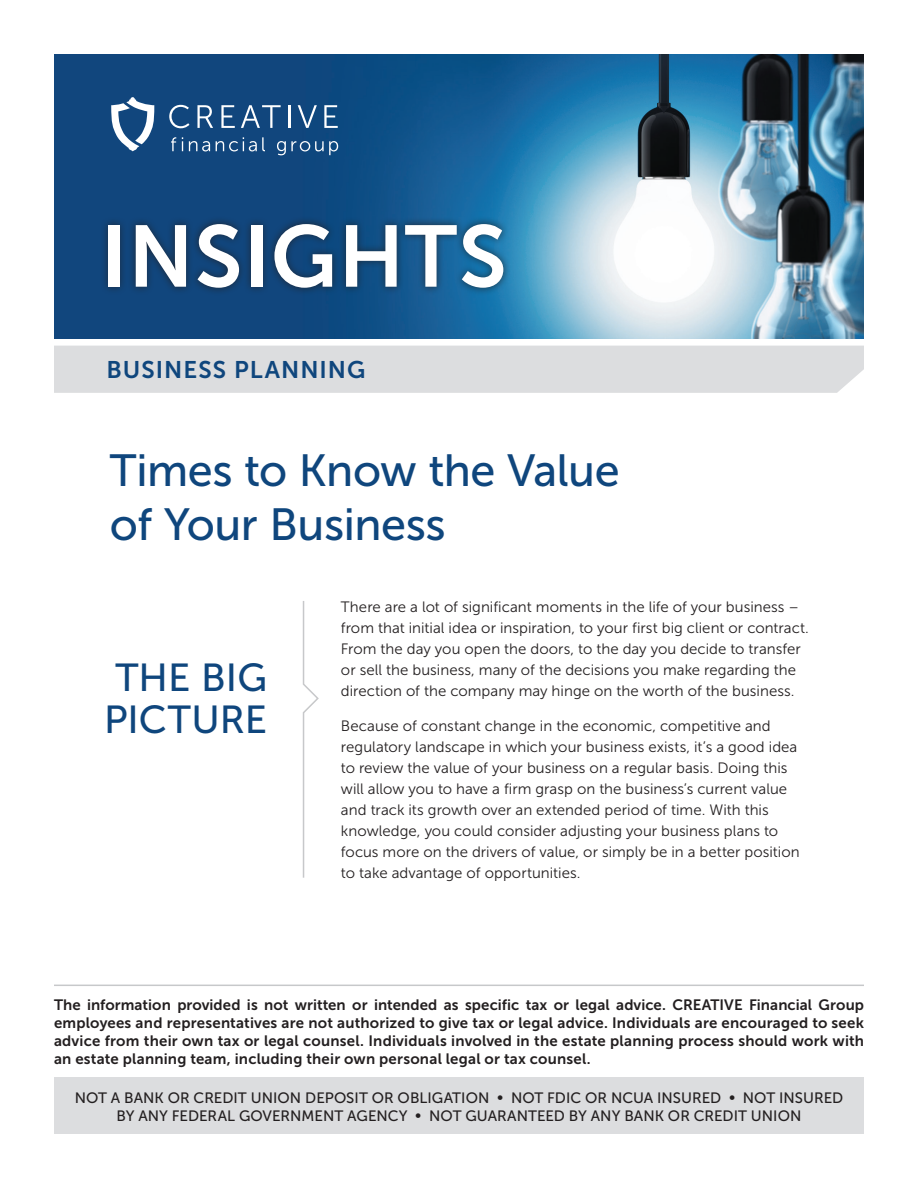
<style>
.page{position:relative;width:918px;height:1188px;background:#fff}
.page>*{position:absolute;margin:0;border:0;box-sizing:border-box;transform-origin:0 0}
.t1{font:86.7px "Museo Sans 700";letter-spacing:.005em;color:#fff}
.t2{font:45px/54px "Museo Sans 500";letter-spacing:-.01em;color:#0f467d}
.t3{font:39px/42px "Museo Sans 500";color:#0f467d}
.t4{font:24px "Museo Sans 700";letter-spacing:.04em;color:#0f467d}
.t5{font:15px/21px "Museo Sans 300";letter-spacing:.005em;color:#231f20}
.t6{font:15px/18px "Museo Sans 700";letter-spacing:.015em;color:#231f20;text-align:justify}
.t7{font:15px/18px "Museo Sans 500";letter-spacing:.005em;color:#231f20;text-align:center}
</style>
<div class="page">
<img style="left:54px;top:54px;width:810px;height:284px">
<div style="left:54px;top:346px;width:810px;height:47px;background:#dcdddf"></div>
<div style="left:100px;top:216px;width:411px;height:80px;background:#231f20;opacity:.75"></div>
<svg style="left:302px;top:601px;width:17px;height:277px"></svg>
<hr style="left:54px;top:985px;width:810px;height:1px;background:#c7c8ca">
<div style="left:54px;top:1078px;width:810px;height:56px;background:#dcdddf"></div>
<svg style="left:169px;top:105px;width:20px;height:23px"></svg>
<svg style="left:197px;top:105px;width:16px;height:23px"></svg>
<svg style="left:221px;top:105px;width:14px;height:23px"></svg>
<svg style="left:241px;top:105px;width:40px;height:23px"></svg>
<hr style="left:288px;top:105px;width:2px;height:23px;background:#fff">
<svg style="left:298px;top:105px;width:19px;height:23px"></svg>
<svg style="left:324px;top:105px;width:14px;height:23px"></svg>
<svg style="left:171px;top:137px;width:5px;height:14px"></svg>
<svg style="left:182px;top:137px;width:1px;height:14px"></svg>
<svg style="left:189px;top:141px;width:21px;height:10px"></svg>
<svg style="left:216px;top:137px;width:49px;height:14px"></svg>
<svg style="left:277px;top:141px;width:61px;height:14px"></svg>
<svg style="left:111px;top:97px;width:43px;height:54px"></svg>
<p class="t1" style="left:101px;top:208px;width:407px">INSIGHTS</p>
<p class="t4" style="left:106px;top:357px;width:261px">BUSINESS PLANNING</p>
<p class="t2" style="left:110px;top:444px;width:511px">Times to Know the Value of Your Business</p>
<p class="t3" style="left:104px;top:657px;width:164px">THE BIG<br>PICTURE</p>
<p class="t5" style="left:341px;top:597px;width:470px">There are a lot of significant moments in the life of your business – from that initial idea or inspiration, to your first big client or contract.<br>From the day you open the doors, to the day you decide to transfer or sell the business, many of the decisions you make regarding the direction of the company may hinge on the worth of the business.</p>
<p class="t5" style="left:341px;top:715px;width:460px">Because of constant change in the economic, competitive and regulatory landscape in which your business exists, it’s a good idea to review the value of your business on a regular basis. Doing this will allow you to have a firm grasp on the business’s current value and track its growth over an extended period of time. With this knowledge, you could consider adjusting your business plans to focus more on the drivers of value, or simply be in a better position to take advantage of opportunities.</p>
<p class="t6" style="left:54px;top:996px;width:812px">The information provided is not written or intended as specific tax or legal advice. CREATIVE Financial Group employees and representatives are not authorized to give tax or legal advice. Individuals are encouraged to seek advice from their own tax or legal counsel. Individuals involved in the estate planning process should work with an estate planning team, including their own personal legal or tax counsel.</p>
<p class="t7" style="left:75px;top:1088px;width:770px">NOT A BANK OR CREDIT UNION DEPOSIT OR OBLIGATION • NOT FDIC OR NCUA INSURED • NOT INSURED<br>BY ANY FEDERAL GOVERNMENT AGENCY • NOT GUARANTEED BY ANY BANK OR CREDIT UNION</p>
</div>
